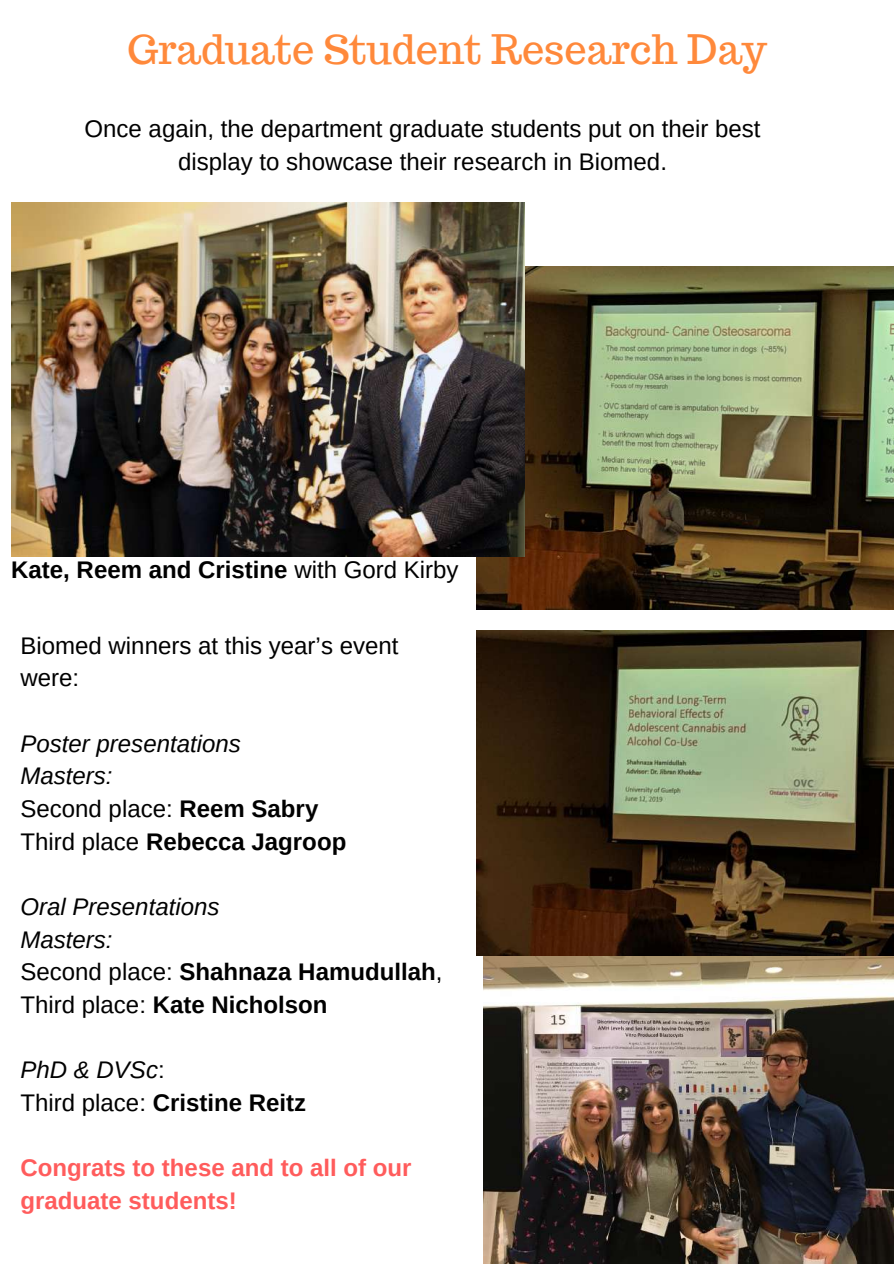
<style>
.page{position:relative;width:894px;height:1264px;background:#fff}
.page>*{position:absolute;margin:0;border:0;box-sizing:border-box;transform-origin:0 0}
.t1{font:39.75px "Trocchi";color:#ff893b}
.t2{font:700 24px/32.7px "Arimo";color:#000}
.t3{font:24px/32.7px "Arimo";color:#000;text-align:center}
.t4{font:italic 24px/32.7px "Arimo";color:#000}
.t5{font:700 24px/32.7px "Arimo";color:#ff5c5c}
.s1{font-weight:400}
.s2{font-style:normal}
.s3{font-weight:700;font-style:normal}
.s4{font-weight:400;font-style:italic}
</style>
<div class="page">
<img style="left:476px;top:266px;width:417px;height:343px">
<img style="left:476px;top:630px;width:417px;height:325px">
<img style="left:11px;top:203px;width:513px;height:353px">
<img style="left:483px;top:956px;width:410px;height:307px">
<h1 class="t1" style="left:127px;top:24px;width:641px">Graduate Student Research Day</h1>
<p class="t3" style="left:84px;top:113px;width:677px">Once again, the department graduate students put on their best display to showcase their research in Biomed.</p>
<p class="t2" style="left:11px;top:553px;width:449px">Kate, Reem and Cristine <span class="s1">with Gord Kirby</span></p>
<p class="t3" style="left:20px;top:629px;width:379px;text-align:left">Biomed winners at this year’s event were:</p>
<p class="t4" style="left:20px;top:726px;width:327px">Poster presentations<br>Masters:<br><span class="s2">Second place:</span> <span class="s3">Reem Sabry<br></span><span class="s2">Third place</span> <span class="s3">Rebecca Jagroop</span></p>
<p class="t2" style="left:20px;top:890px;width:423px"><span class="s4">Oral Presentations<br>Masters:<br></span><span class="s1">Second place:</span> Shahnaza Hamudullah<span class="s1">,<br>Third place:</span> Kate Nicholson</p>
<p class="t2" style="left:20px;top:1053px;width:287px"><span class="s4">PhD &amp; DVSc</span><span class="s1">:<br>Third place:</span> Cristine Reitz</p>
<p class="t5" style="left:20px;top:1151px;width:392px">Congrats to these and to all of our graduate students!</p>
</div>
